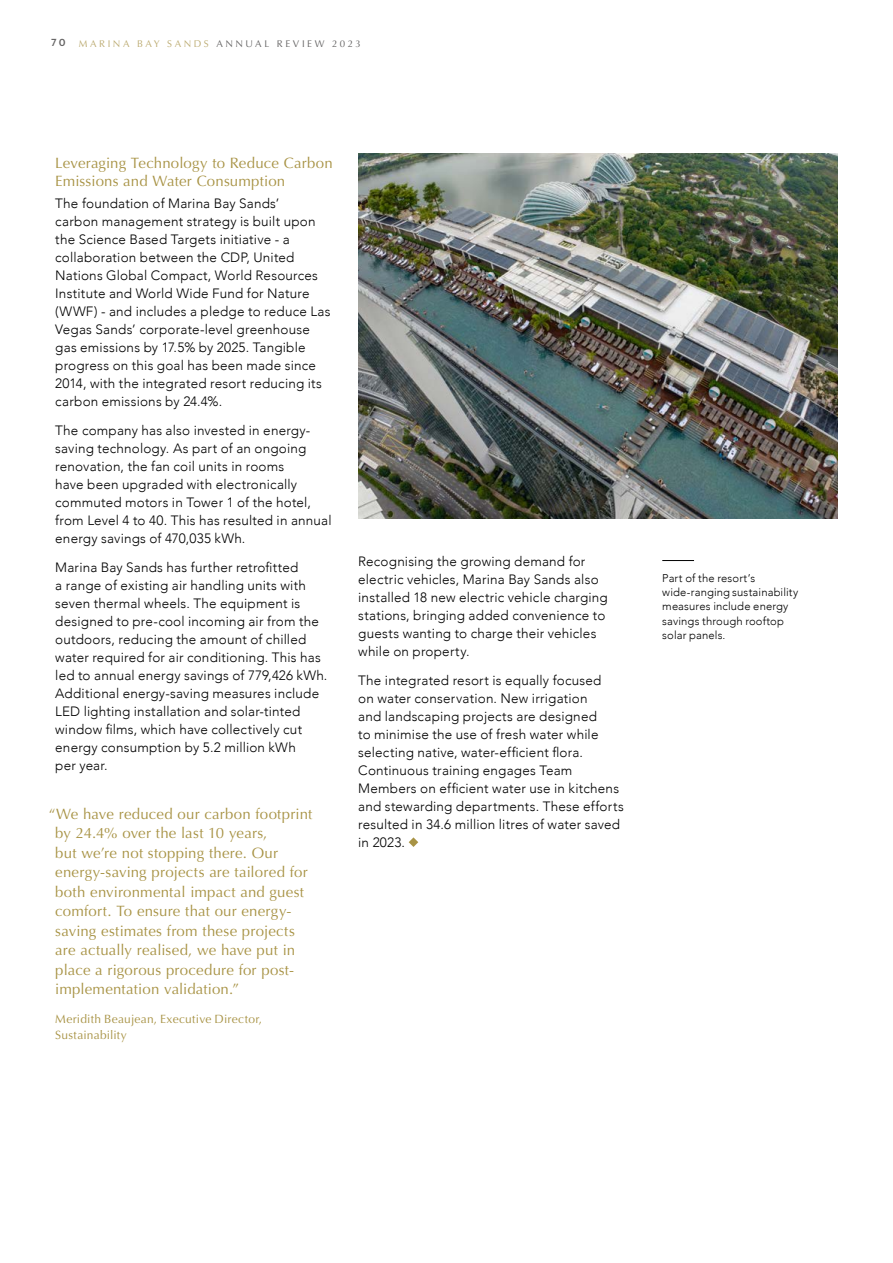
<style>
.page{position:relative;width:893px;height:1263px;background:#fff}
.page>*{position:absolute;margin:0;border:0;box-sizing:border-box;transform-origin:0 0}
.Quote_Sentance_Case{font:15px/19.5px "Optima";letter-spacing:.015em;color:#a89345}
.Heading_2_In_Body_Copy{font:15px/18px "Optima";letter-spacing:.01em;color:#a89345}
.Bodycopy{font:300 13.5px/18px "Avenir";letter-spacing:.015em;color:#000}
.Name_and_possition{font:12px/16.5px "Optima";letter-spacing:.02em;color:#a89345}
.Picture_Copy{font:300 11.25px/14.2px "Avenir";letter-spacing:.01em;color:#000}
.t1{font:9.75px "Optima";letter-spacing:.26em;color:#646363}
.t2{font:700 9.75px "Verlag";color:#646363}
.s1{color:#bcab71}
</style>
<div class="page">
<svg style="left:409px;top:837px;width:9px;height:10px"></svg>
<img style="left:358px;top:153px;width:480px;height:365px">
<hr style="left:662px;top:560px;width:32px;height:1px;background:#000">
<p class="t2" style="left:51px;top:35px;width:16px">70</p>
<p class="t1" style="left:79px;top:38px;width:284px"><span class="s1">MARINA BAY SANDS</span> ANNUAL REVIEW 2023</p>
<p class="Heading_2_In_Body_Copy" style="left:55px;top:154px;width:279px">Leveraging Technology to Reduce Carbon<br>Emissions and Water Consumption</p>
<p class="Bodycopy" style="left:55px;top:195px;width:277px">The foundation of Marina Bay Sands’<br>carbon management strategy is built upon the Science Based Targets initiative - a collaboration between the CDP, United Nations Global Compact, World Resources Institute and World Wide Fund for Nature (WWF) - and includes a pledge to reduce Las Vegas Sands’ corporate-level greenhouse gas emissions by 17.5% by 2025. Tangible progress on this goal has been made since 2014, with the integrated resort reducing its carbon emissions by 24.4%.</p>
<p class="Bodycopy" style="left:55px;top:421px;width:278px">The company has also invested in energy&shy;saving technology. As part of an ongoing renovation, the fan coil units in rooms<br>have been upgraded with electronically commuted motors in Tower 1 of the hotel, from Level 4 to 40. This has resulted in annual energy savings of 470,035 kWh.</p>
<p class="Bodycopy" style="left:55px;top:558px;width:274px">Marina Bay Sands has further retrofitted<br>a range of existing air handling units with seven thermal wheels. The equipment is designed to pre-cool incoming air from the outdoors, reducing the amount of chilled water required for air conditioning. This has led to annual energy savings of 779,426 kWh.<br>Additional energy-saving measures include LED lighting installation and solar-tinted window films, which have collectively cut energy consumption by 5.2 million kWh<br>per year.</p>
<p class="Quote_Sentance_Case" style="left:55px;top:804px;width:259px;text-indent:-6px">“We have reduced our carbon footprint by 24.4% over the last 10 years,<br>but we’re not stopping there. Our energy‑saving projects are tailored for both environmental impact and guest comfort. To ensure that our energy&shy;saving estimates from these projects are actually realised, we have put in place a rigorous procedure for post&shy;implementation validation.”</p>
<p class="Name_and_possition" style="left:55px;top:1010px;width:208px">Meridith Beaujean, Executive Director,<br>Sustainability</p>
<p class="Bodycopy" style="left:358px;top:553px;width:251px">Recognising the growing demand for electric vehicles, Marina Bay Sands also installed 18 new electric vehicle charging stations, bringing added convenience to guests wanting to charge their vehicles while on property.</p>
<p class="Bodycopy" style="left:358px;top:671px;width:267px">The integrated resort is equally focused<br>on water conservation. New irrigation<br>and landscaping projects are designed<br>to minimise the use of fresh water while selecting native, water-efficient flora.<br>Continuous training engages Team Members on efficient water use in kitchens and stewarding departments. These efforts resulted in 34.6 million litres of water saved in 2023.</p>
<p class="Picture_Copy" style="left:662px;top:571px;width:138px">Part of the resort’s wide‑ranging sustainability measures include energy savings through rooftop solar panels.</p>
</div>
